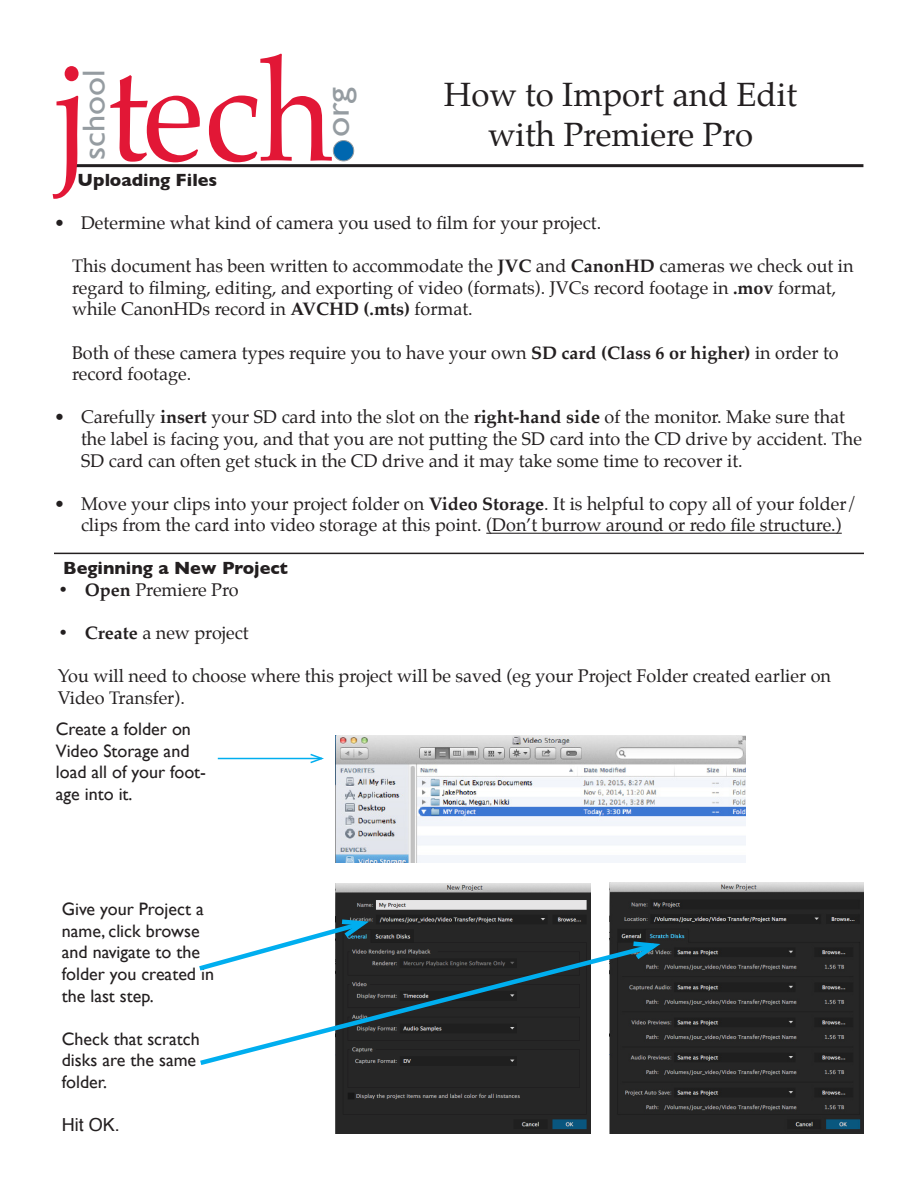
<style>
.page{position:relative;width:918px;height:1188px;background:#fff}
.page>*{position:absolute;margin:0;border:0;box-sizing:border-box;transform-origin:0 0}
.t1{font:137.7px "Palatino";color:#e21736;scale:.92 1}
.t2{font:33.6px "Gill Sans";color:#959ca1;scale:1.09 1}
.t3{font:33px "Palatino";color:#231f20}
.t4{font:31.5px "Gill Sans";color:#959ca1;scale:1.09 1}
.t5{font:18px/21.6px "Palatino";color:#231f20}
.Call_Outs{font:18px/21.6px "Gill Sans";color:#231f20}
.subhead{font:700 18px "Gill Sans";color:#231f20}
.t6{font:18px "Helvetica";color:#231f20}
.s1{font-weight:700}
</style>
<div class="page">
<hr style="left:69px;top:164px;width:794px;height:3px;background:#231f20">
<svg style="left:333px;top:140px;width:21px;height:22px"></svg>
<hr style="left:486px;top:533px;width:356px;height:1px;background:#231f20">
<img style="left:335px;top:883px;width:255px;height:251px">
<img style="left:609px;top:883px;width:255px;height:251px">
<hr style="left:218px;top:758px;width:104px;height:1px;background:#00aeef">
<svg style="left:309px;top:753px;width:15px;height:11px"></svg>
<svg style="left:200px;top:940px;width:460px;height:128px"></svg>
<svg style="left:629px;top:939px;width:38px;height:25px"></svg>
<hr style="left:54px;top:553px;width:810px;height:1px;background:#231f20">
<svg style="left:199px;top:917px;width:176px;height:57px"></svg>
<img style="left:335px;top:735px;width:410px;height:127px">
<p class="t1" style="left:57px;top:-1px;width:302px">j tech</p>
<p class="t4" style="left:75px;top:160px;width:85px;rotate:-90deg">school</p>
<p class="t3" style="left:444px;top:67px;width:355px">How to Import and Edit</p>
<p class="t3" style="left:488px;top:107px;width:267px">with Premiere Pro</p>
<p class="t2" style="left:318px;top:137px;width:48px;rotate:-90deg">org</p>
<p class="subhead" style="left:78px;top:165px;width:141px">Uploading Files</p>
<p class="t5" style="left:54px;top:212px;width:549px">• Determine what kind of camera you used to film for your project.</p>
<p class="t5" style="left:72px;top:255px;width:783px">This document has been written to accommodate the <span class="s1">JVC</span> and <span class="s1">CanonHD</span> cameras we check out in regard to filming, editing, and exporting of video (formats). JVCs record footage in <span class="s1">.mov</span> format, while CanonHDs record in <span class="s1">AVCHD (.mts)</span> format.</p>
<p class="t5" style="left:72px;top:342px;width:768px">Both of these camera types require you to have your own <span class="s1">SD card (Class 6 or higher)</span> in order to record footage.</p>
<p class="t5" style="left:81px;top:406px;width:783px;text-indent:-27px">• Carefully <span class="s1">insert</span> your SD card into the slot on the <span class="s1">right-hand side</span> of the monitor. Make sure that the label is facing you, and that you are not putting the SD card into the CD drive by accident. The<br>SD card can often get stuck in the CD drive and it may take some time to recover it.</p>
<p class="t5" style="left:54px;top:493px;width:805px">• Move your clips into your project folder on <span class="s1">Video Storage</span>. It is helpful to copy all of your folder/</p>
<p class="t5" style="left:81px;top:514px;width:762px">clips from the card into video storage at this point. (Don’t burrow around or redo file structure.)</p>
<p class="subhead" style="left:63px;top:554px;width:226px">Beginning a New Project</p>
<p class="t5" style="left:58px;top:579px;width:182px"><span class="s1">• Open</span> Premiere Pro</p>
<p class="t5" style="left:58px;top:622px;width:192px"><span class="s1">• Create</span> a new project</p>
<p class="t5" style="left:58px;top:665px;width:775px">You will need to choose where this project will be saved (eg your Project Folder created earlier on<br>Video Transfer).</p>
<p class="Call_Outs" style="left:56px;top:718px;width:152px">Create a folder on<br>Video Storage and load all of your foot&shy;age into it.</p>
<p class="Call_Outs" style="left:62px;top:898px;width:154px">Give your Project a name, click browse and navigate to the folder you created in the last step.</p>
<p class="Call_Outs" style="left:62px;top:1028px;width:140px">Check that scratch disks are the same folder.</p>
<p class="t6" style="left:62px;top:1111px;width:60px">Hit OK.</p>
</div>
